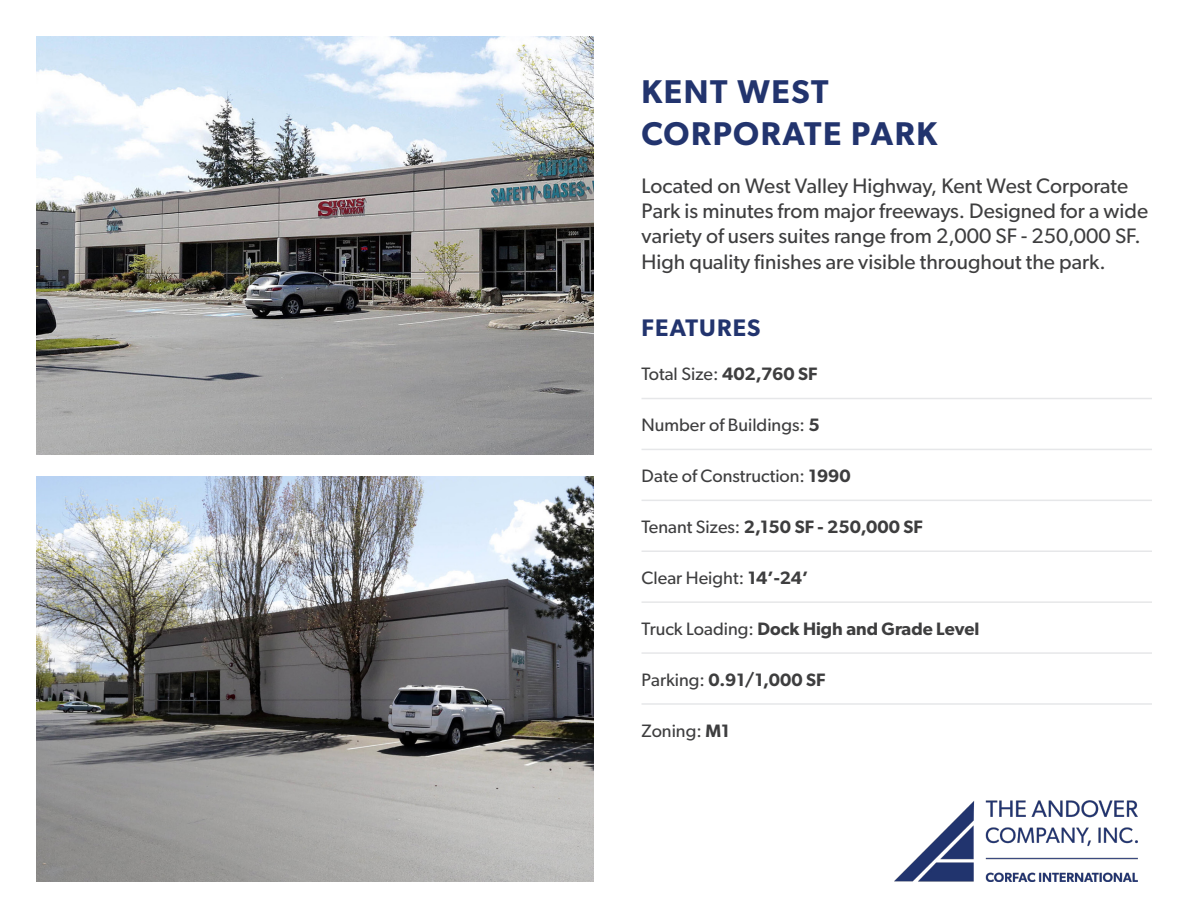
<style>
.page{position:relative;width:1188px;height:918px;background:#fff}
.page>*{position:absolute;margin:0;border:0;box-sizing:border-box;transform-origin:0 0}
.t1{font:600 33px "Gibson";letter-spacing:.05em;color:#22346e}
.t2{font:600 24px "Gibson";letter-spacing:.05em;color:#22346e}
.t3{font:21px/25.2px "Gibson";color:#3e3e3f}
.t4{font:18px "Gibson";color:#3e3e3f}
.t5{font:600 18px "Gibson";color:#3e3e3f}
.s1{font-weight:600}
.s2{font-weight:400}
</style>
<div class="page">
<img style="left:36px;top:36px;width:558px;height:418px">
<img style="left:894px;top:801px;width:244px;height:81px">
<img style="left:36px;top:476px;width:558px;height:406px">
<hr style="left:642px;top:398px;width:510px;height:1px;background:#e6e7e9">
<hr style="left:642px;top:449px;width:510px;height:1px;background:#e6e7e9">
<hr style="left:642px;top:500px;width:510px;height:1px;background:#e6e7e9">
<hr style="left:642px;top:550px;width:510px;height:2px;background:#e6e7e9">
<hr style="left:642px;top:601px;width:510px;height:2px;background:#e6e7e9">
<hr style="left:642px;top:652px;width:510px;height:2px;background:#e6e7e9">
<hr style="left:642px;top:703px;width:510px;height:2px;background:#e6e7e9">
<p class="t1" style="left:642px;top:72px;width:188px">KENT WEST</p>
<p class="t1" style="left:642px;top:114px;width:297px">CORPORATE PARK</p>
<p class="t3" style="left:642px;top:173px;width:508px">Located on West Valley Highway, Kent West Corporate Park is minutes from major freeways. Designed for a wide variety of users suites range from 2,000 SF - 250,000 SF.<br>High quality finishes are visible throughout the park.</p>
<p class="t2" style="left:642px;top:313px;width:120px">FEATURES</p>
<p class="t4" style="left:642px;top:363px;width:178px">Total Size: <span class="s1">402,760 SF</span></p>
<p class="t4" style="left:642px;top:414px;width:180px">Number of Buildings: <span class="s1">5</span></p>
<p class="t4" style="left:642px;top:465px;width:211px">Date of Construction: <span class="s1">1990</span></p>
<p class="t5" style="left:642px;top:516px;width:283px"><span class="s2">Tenant Sizes:</span> 2,150 SF - 250,000 SF</p>
<p class="t4" style="left:642px;top:567px;width:168px">Clear Height: <span class="s1">14’-24’</span></p>
<p class="t5" style="left:642px;top:618px;width:340px"><span class="s2">Truck Loading:</span> Dock High and Grade Level</p>
<p class="t5" style="left:642px;top:669px;width:185px"><span class="s2">Parking:</span> 0.91/1,000 SF</p>
<p class="t4" style="left:642px;top:720px;width:90px">Zoning: <span class="s1">M1</span></p>
</div>
